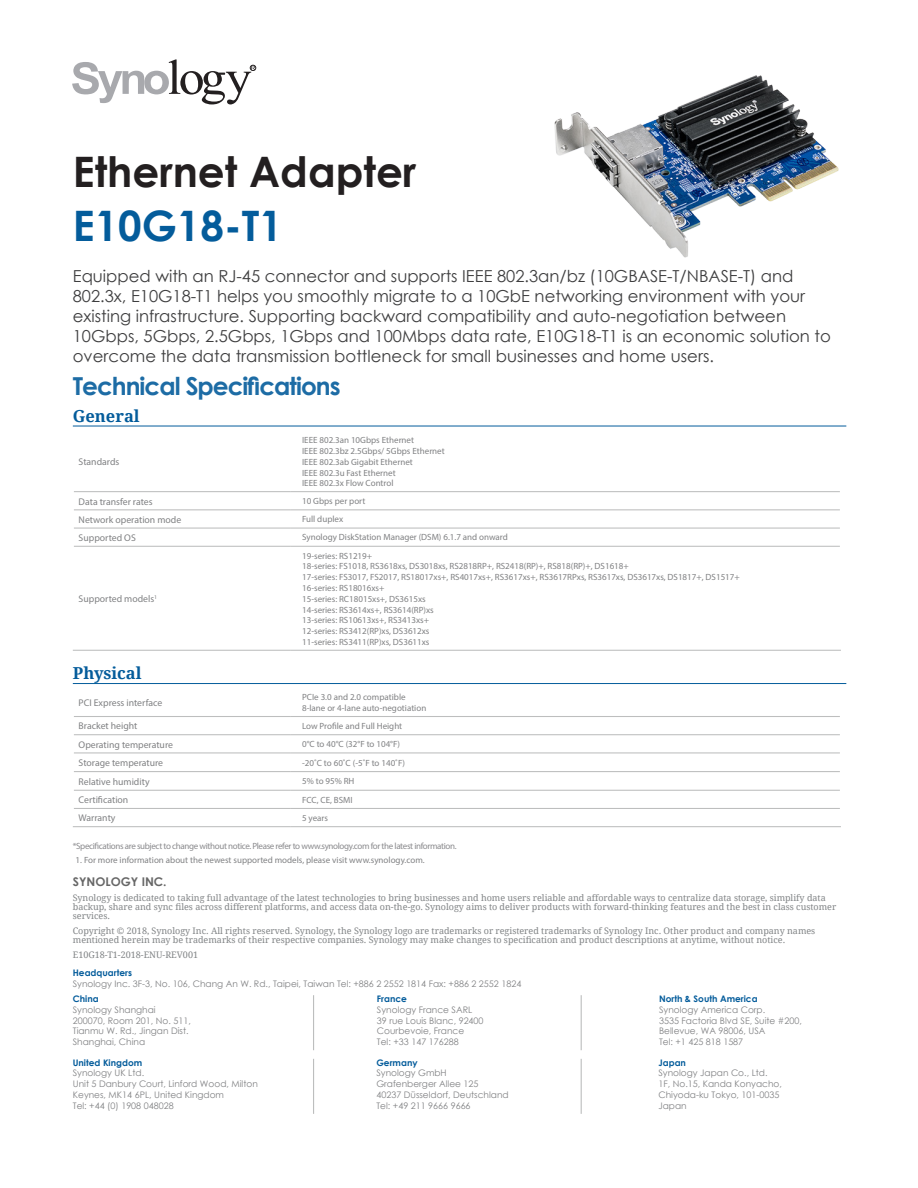
<style>
.page{position:relative;width:918px;height:1188px;background:#fff}
.page>*{position:absolute;margin:0;border:0;box-sizing:border-box;transform-origin:0 0}
.ChapterTitle{font:700 42px/54px "Century Gothic";color:#231f20}
.SpecTableTitle{font:700 24.75px "Century Gothic";letter-spacing:-.04em;color:#1d6ca5}
.ChapterTitleDesc{font:16.5px/19.8px "Century Gothic";color:#3e3e3f}
.SpecTableH1{font:700 16.5px "Droid Serif";color:#045c9b}
.CRHeading1{font:700 12px "Century Gothic";color:#676767}
.SpecTableH2{font:9.75px "Myriad Pro";color:#808183}
.SpecTableContent{font:9px "Myriad Pro";color:#808183}
.CRBody{font:9px/9px "Droid Serif";color:#818486}
.CRAddressBody{font:9px/10.8px "Century Gothic";color:#808183}
.SpecNote{font:9px "Myriad Pro";letter-spacing:-.04em;color:#8a8a8d}
.CRAddressHeading{font:700 9px "Century Gothic";color:#045c9b}
.s1{color:#045c9b}
</style>
<div class="page">
<svg style="left:72px;top:59px;width:184px;height:45px"></svg>
<hr style="left:73px;top:426px;width:773px;height:1px;background:#045c9b">
<hr style="left:73px;top:683px;width:773px;height:1px;background:#045c9b">
<hr style="left:74px;top:491px;width:217px;height:1px;background:#bdbebe">
<hr style="left:291px;top:491px;width:549px;height:1px;background:#bdbebe">
<hr style="left:74px;top:509px;width:217px;height:1px;background:#bdbebe">
<hr style="left:291px;top:509px;width:549px;height:1px;background:#bdbebe">
<hr style="left:74px;top:528px;width:217px;height:1px;background:#bdbebe">
<hr style="left:291px;top:528px;width:549px;height:1px;background:#bdbebe">
<hr style="left:74px;top:546px;width:217px;height:1px;background:#bdbebe">
<hr style="left:291px;top:546px;width:549px;height:1px;background:#bdbebe">
<hr style="left:73px;top:650px;width:218px;height:1px;background:#bdbebe">
<hr style="left:291px;top:650px;width:550px;height:1px;background:#bdbebe">
<hr style="left:74px;top:716px;width:217px;height:1px;background:#bdbebe">
<hr style="left:291px;top:716px;width:549px;height:1px;background:#bdbebe">
<hr style="left:74px;top:734px;width:217px;height:1px;background:#bdbebe">
<hr style="left:291px;top:734px;width:549px;height:1px;background:#bdbebe">
<hr style="left:74px;top:752px;width:217px;height:1px;background:#bdbebe">
<hr style="left:291px;top:752px;width:549px;height:1px;background:#bdbebe">
<hr style="left:74px;top:771px;width:217px;height:1px;background:#bdbebe">
<hr style="left:291px;top:771px;width:549px;height:1px;background:#bdbebe">
<hr style="left:74px;top:790px;width:217px;height:1px;background:#bdbebe">
<hr style="left:291px;top:790px;width:549px;height:1px;background:#bdbebe">
<hr style="left:74px;top:808px;width:217px;height:1px;background:#bdbebe">
<hr style="left:291px;top:808px;width:549px;height:1px;background:#bdbebe">
<hr style="left:73px;top:826px;width:218px;height:1px;background:#bdbebe">
<hr style="left:291px;top:826px;width:550px;height:1px;background:#bdbebe">
<img style="left:554px;top:75px;width:285px;height:183px">
<hr style="left:581px;top:1059px;width:1px;height:55px;background:#bdbebe">
<hr style="left:313px;top:1059px;width:1px;height:55px;background:#bdbebe">
<hr style="left:581px;top:995px;width:1px;height:55px;background:#bdbebe">
<hr style="left:313px;top:995px;width:1px;height:55px;background:#bdbebe">
<p class="ChapterTitle" style="left:73px;top:142px;width:345px">Ethernet Adapter<br><span class="s1">E10G18-T1</span></p>
<p class="ChapterTitleDesc" style="left:73px;top:266px;width:760px">Equipped with an RJ-45 connector and supports IEEE 802.3an/bz (10GBASE-T/NBASE-T) and 802.3x, E10G18-T1 helps you smoothly migrate to a 10GbE networking environment with your existing infrastructure. Supporting backward compatibility and auto-negotiation between 10Gbps, 5Gbps, 2.5Gbps, 1Gbps and 100Mbps data rate, E10G18-T1 is an economic solution to overcome the data transmission bottleneck for small businesses and home users.</p>
<p class="SpecTableTitle" style="left:73px;top:368px;width:269px">Technical Specifications</p>
<p class="SpecTableH1" style="left:73px;top:405px;width:68px">General</p>
<p class="SpecTableH2" style="left:79px;top:456px;width:42px">Standards</p>
<p class="SpecTableContent" style="left:302px;top:435px;width:114px">IEEE 802.3an 10Gbps Ethernet</p>
<p class="SpecTableContent" style="left:302px;top:445px;width:144px">IEEE 802.3bz 2.5Gbps/ 5Gbps Ethernet</p>
<p class="SpecTableContent" style="left:302px;top:456px;width:112px">IEEE 802.3ab Gigabit Ethernet</p>
<p class="SpecTableContent" style="left:302px;top:467px;width:95px">IEEE 802.3u Fast Ethernet</p>
<p class="SpecTableContent" style="left:302px;top:478px;width:93px">IEEE 802.3x Flow Control</p>
<p class="SpecTableH2" style="left:79px;top:495px;width:76px">Data transfer rates</p>
<p class="SpecTableContent" style="left:302px;top:495px;width:65px">10 Gbps per port</p>
<p class="SpecTableH2" style="left:79px;top:514px;width:104px">Network operation mode</p>
<p class="SpecTableContent" style="left:302px;top:514px;width:43px">Full duplex</p>
<p class="SpecTableH2" style="left:79px;top:532px;width:59px">Supported OS</p>
<p class="SpecTableContent" style="left:302px;top:532px;width:207px">Synology DiskStation Manager (DSM) 6.1.7 and onward</p>
<p class="SpecTableH2" style="left:79px;top:593px;width:80px">Supported models<sup>1</sup></p>
<p class="SpecTableH1" style="left:73px;top:663px;width:70px">Physical</p>
<p class="SpecTableH2" style="left:79px;top:697px;width:85px">PCI Express interface</p>
<p class="SpecTableContent" style="left:302px;top:550px;width:72px">19-series: RS1219+</p>
<p class="SpecTableContent" style="left:302px;top:561px;width:328px">18-series: FS1018, RS3618xs, DS3018xs, RS2818RP+, RS2418(RP)+, RS818(RP)+, DS1618+</p>
<p class="SpecTableContent" style="left:302px;top:572px;width:439px">17-series: FS3017, FS2017, RS18017xs+, RS4017xs+, RS3617xs+, RS3617RPxs, RS3617xs, DS3617xs, DS1817+, DS1517+</p>
<p class="SpecTableContent" style="left:302px;top:582px;width:84px">16-series: RS18016xs+</p>
<p class="SpecTableContent" style="left:302px;top:593px;width:125px">15-series: RC18015xs+, DS3615xs</p>
<p class="SpecTableContent" style="left:302px;top:604px;width:133px">14-series: RS3614xs+, RS3614(RP)xs</p>
<p class="SpecTableContent" style="left:302px;top:615px;width:128px">13-series: RS10613xs+, RS3413xs+</p>
<p class="SpecTableContent" style="left:302px;top:626px;width:129px">12-series: RS3412(RP)xs, DS3612xs</p>
<p class="SpecTableContent" style="left:302px;top:636px;width:129px">11-series: RS3411(RP)xs, DS3611xs</p>
<p class="SpecTableContent" style="left:302px;top:692px;width:105px">PCIe 3.0 and 2.0 compatible</p>
<p class="SpecTableContent" style="left:302px;top:703px;width:126px">8-lane or 4-lane auto-negotiation</p>
<p class="SpecTableH2" style="left:79px;top:720px;width:60px">Bracket height</p>
<p class="SpecTableContent" style="left:302px;top:720px;width:102px">Low Profile and Full Height</p>
<p class="SpecTableH2" style="left:79px;top:738px;width:96px">Operating temperature</p>
<p class="SpecTableContent" style="left:302px;top:738px;width:99px">0°C to 40°C (32°F to 104°F)</p>
<p class="SpecTableH2" style="left:79px;top:757px;width:86px">Storage temperature</p>
<p class="SpecTableContent" style="left:302px;top:757px;width:104px">-20˚C to 60˚C (-5˚F to 140˚F)</p>
<p class="SpecTableH2" style="left:79px;top:776px;width:73px">Relative humidity</p>
<p class="SpecTableContent" style="left:302px;top:776px;width:54px">5% to 95% RH</p>
<p class="SpecTableH2" style="left:79px;top:794px;width:51px">Certification</p>
<p class="SpecTableContent" style="left:302px;top:794px;width:52px">FCC, CE, BSMI</p>
<p class="SpecTableH2" style="left:79px;top:812px;width:38px">Warranty</p>
<p class="SpecTableContent" style="left:302px;top:812px;width:28px">5 years</p>
<p class="SpecNote" style="left:73px;top:840px;width:385px">*Specifications are subject to change without notice. Please refer to www.synology.com for the latest information.</p>
<p class="SpecTableContent" style="left:75px;top:855px;width:351px">1. For more information about the newest supported models, please visit www.synology.com.</p>
<p class="CRHeading1" style="left:73px;top:872px;width:95px">SYNOLOGY INC.</p>
<p class="CRBody" style="left:73px;top:893px;width:765px">Synology is dedicated to taking full advantage of the latest technologies to bring businesses and home users reliable and affordable ways to centralize data storage, simplify data backup, share and sync files across different platforms, and access data on-the-go. Synology aims to deliver products with forward-thinking features and the best in class customer services.</p>
<p class="CRBody" style="left:73px;top:926px;width:744px">Copyright © 2018, Synology Inc. All rights reserved. Synology, the Synology logo are trademarks or registered trademarks of Synology Inc. Other product and company names mentioned herein may be trademarks of their respective companies. Synology may make changes to specification and product descriptions at anytime, without notice.</p>
<p class="CRBody" style="left:73px;top:950px;width:127px">E10G18-T1-2018-ENU-REV001</p>
<p class="CRAddressHeading" style="left:73px;top:966px;width:61px">Headquarters</p>
<p class="CRAddressBody" style="left:73px;top:978px;width:450px">Synology Inc. 3F-3, No. 106, Chang An W. Rd., Taipei, Taiwan Tel: +886 2 2552 1814 Fax: +886 2 2552 1824</p>
<p class="CRAddressHeading" style="left:73px;top:992px;width:27px">China</p>
<p class="CRAddressBody" style="left:73px;top:1004px;width:84px">Synology Shanghai</p>
<p class="CRAddressBody" style="left:73px;top:1015px;width:120px">200070, Room 201, No. 511,<br>Tianmu W. Rd., Jingan Dist.<br>Shanghai, China</p>
<p class="CRAddressHeading" style="left:73px;top:1055px;width:71px">United Kingdom</p>
<p class="CRAddressBody" style="left:73px;top:1068px;width:73px">Synology UK Ltd.</p>
<p class="CRAddressBody" style="left:73px;top:1078px;width:187px">Unit 5 Danbury Court, Linford Wood, Milton</p>
<p class="CRAddressBody" style="left:73px;top:1089px;width:153px">Keynes, MK14 6PL, United Kingdom</p>
<p class="CRAddressBody" style="left:73px;top:1100px;width:102px">Tel: +44 (0) 1908 048028</p>
<p class="CRAddressHeading" style="left:377px;top:992px;width:32px">France</p>
<p class="CRAddressBody" style="left:377px;top:1004px;width:97px">Synology France SARL</p>
<p class="CRAddressBody" style="left:377px;top:1015px;width:108px">39 rue Louis Blanc, 92400<br>Courbevoie, France</p>
<p class="CRAddressBody" style="left:377px;top:1036px;width:83px">Tel: +33 147 176288</p>
<p class="CRAddressHeading" style="left:376px;top:1055px;width:43px">Germany</p>
<p class="CRAddressBody" style="left:376px;top:1068px;width:72px">Synology GmbH</p>
<p class="CRAddressBody" style="left:376px;top:1078px;width:104px">Grafenberger Allee 125</p>
<p class="CRAddressBody" style="left:376px;top:1089px;width:134px">40237 Düsseldorf, Deutschland</p>
<p class="CRAddressBody" style="left:376px;top:1100px;width:96px">Tel: +49 211 9666 9666</p>
<p class="CRAddressHeading" style="left:659px;top:992px;width:100px">North &amp; South America</p>
<p class="CRAddressBody" style="left:659px;top:1004px;width:108px">Synology America Corp.</p>
<p class="CRAddressBody" style="left:659px;top:1015px;width:144px">3535 Factoria Blvd SE, Suite #200,</p>
<p class="CRAddressBody" style="left:659px;top:1026px;width:108px">Bellevue, WA 98006, USA</p>
<p class="CRAddressBody" style="left:659px;top:1036px;width:86px">Tel: +1 425 818 1587</p>
<p class="CRAddressHeading" style="left:658px;top:1055px;width:29px">Japan</p>
<p class="CRAddressBody" style="left:658px;top:1068px;width:111px">Synology Japan Co., Ltd.</p>
<p class="CRAddressBody" style="left:658px;top:1078px;width:125px">1F, No.15, Kanda Konyacho,</p>
<p class="CRAddressBody" style="left:658px;top:1089px;width:122px">Chiyoda-ku Tokyo, 101-0035</p>
<p class="CRAddressBody" style="left:658px;top:1100px;width:30px">Japan</p>
</div>
